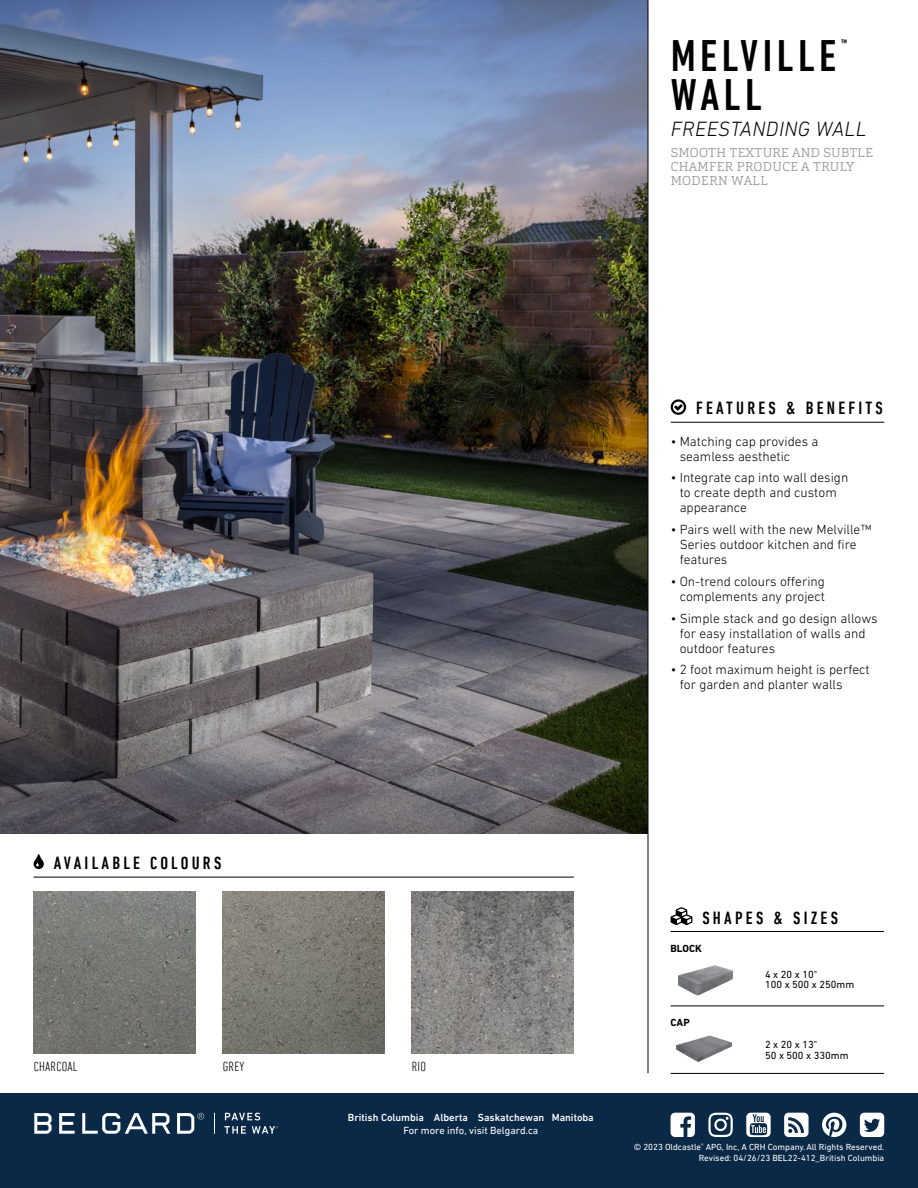
<style>
.page{position:relative;width:918px;height:1188px;background:#fff}
.page>*{position:absolute;margin:0;border:0;box-sizing:border-box;transform-origin:0 0}
.t1{font:500 condensed 45px "DIN Next LT Pro";letter-spacing:.1em;color:#000}
.t2{font:italic 300 21px "DIN Next LT Pro";letter-spacing:.02em;color:#000}
.t3{font:500 condensed 18px "DIN Next LT Pro";letter-spacing:.18em;color:#000}
.t4{font:300 13.5px/15px "DIN Next LT Pro";color:#000}
.t5{font:300 condensed 13.5px "DIN Next LT Pro";letter-spacing:.02em;color:#000}
.t6{font:300 12.75px/14.2px "Cargan";letter-spacing:.02em;color:#959b9f}
.t7{font:500 10.5px "DIN Next LT Pro";color:#fff}
.t8{font:10.5px/10.5px "DIN Next LT Pro";color:#000}
.t9{font:10.5px "DIN Next LT Pro";color:#fff}
.t10{font:700 10.5px "DIN Next LT Pro";color:#000}
.t11{font:500 condensed 9.6px "DIN Next LT Pro";color:#000}
.t12{font:9px "DIN Next LT Pro";color:#fff}
</style>
<div class="page">
<div style="left:0;top:1094px;width:918px;height:94px;background:#0a2947"></div>
<img style="left:0;top:0;width:648px;height:834px">
<img style="left:34px;top:892px;width:162px;height:162px">
<img style="left:223px;top:892px;width:162px;height:162px">
<hr style="left:34px;top:877px;width:540px;height:1px;background:#000">
<svg style="left:34px;top:854px;width:10px;height:15px"></svg>
<hr style="left:671px;top:422px;width:213px;height:1px;background:#000">
<svg style="left:671px;top:399px;width:15px;height:16px"></svg>
<hr style="left:671px;top:1006px;width:94px;height:1px;background:#000">
<hr style="left:765px;top:1006px;width:119px;height:1px;background:#000">
<hr style="left:671px;top:1073px;width:94px;height:1px;background:#000">
<hr style="left:765px;top:1073px;width:119px;height:1px;background:#000">
<img style="left:676px;top:1035px;width:56px;height:27px">
<img style="left:678px;top:965px;width:55px;height:31px">
<hr style="left:671px;top:931px;width:213px;height:1px;background:#000">
<svg style="left:671px;top:907px;width:21px;height:18px"></svg>
<img style="left:412px;top:892px;width:162px;height:162px">
<hr style="left:648px;top:0;width:1px;height:1073px;background:#000">
<svg style="left:225px;top:1113px;width:35px;height:7px"></svg>
<svg style="left:224px;top:1126px;width:22px;height:8px"></svg>
<svg style="left:34px;top:1113px;width:18px;height:21px"></svg>
<svg style="left:59px;top:1113px;width:16px;height:21px"></svg>
<svg style="left:82px;top:1113px;width:88px;height:21px"></svg>
<svg style="left:177px;top:1113px;width:27px;height:21px"></svg>
<svg style="left:214px;top:1113px;width:1px;height:21px"></svg>
<svg style="left:252px;top:1126px;width:26px;height:8px"></svg>
<svg style="left:822px;top:1113px;width:24px;height:24px"></svg>
<svg style="left:708px;top:1113px;width:25px;height:24px"></svg>
<svg style="left:671px;top:1113px;width:24px;height:24px"></svg>
<svg style="left:860px;top:1113px;width:24px;height:24px"></svg>
<svg style="left:746px;top:1113px;width:25px;height:24px"></svg>
<svg style="left:784px;top:1113px;width:25px;height:24px"></svg>
<h1 class="t1" style="left:671px;top:31px;width:167px">MELVILLE</h1>
<p class="t11" style="left:841px;top:37px;width:8px">™</p>
<h1 class="t1" style="left:671px;top:70px;width:93px">WALL</h1>
<h2 class="t2" style="left:671px;top:116px;width:197px">FREESTANDING WALL</h2>
<p class="t6" style="left:671px;top:145px;width:204px">SMOOTH TEXTURE AND SUBTLE<br>CHAMFER PRODUCE A TRULY<br>MODERN WALL</p>
<h3 class="t3" style="left:696px;top:397px;width:188px">FEATURES &amp; BENEFITS</h3>
<p class="t4" style="left:680px;top:433px;width:140px;text-indent:-9px">• Matching cap provides a seamless aesthetic</p>
<p class="t4" style="left:680px;top:470px;width:170px;text-indent:-9px">• Integrate cap into wall design to create depth and custom appearance</p>
<p class="t4" style="left:680px;top:522px;width:193px;text-indent:-9px">• Pairs well with the new Melville™<br>Series outdoor kitchen and fire features</p>
<p class="t4" style="left:671px;top:574px;width:156px;text-align:right">• On-trend colours offering complements any project</p>
<p class="t4" style="left:680px;top:610px;width:200px;text-indent:-9px">• Simple stack and go design allows for easy installation of walls and outdoor features</p>
<p class="t4" style="left:680px;top:662px;width:192px;text-indent:-9px">• 2 foot maximum height is perfect for garden and planter walls</p>
<h3 class="t3" style="left:54px;top:853px;width:169px">AVAILABLE COLOURS</h3>
<p class="t5" style="left:34px;top:1058px;width:45px">CHARCOAL</p>
<p class="t5" style="left:223px;top:1058px;width:23px">GREY</p>
<p class="t5" style="left:412px;top:1058px;width:16px">RIO</p>
<p class="t7" style="left:348px;top:1111px;width:247px">British Columbia Alberta Saskatchewan Manitoba</p>
<p class="t9" style="left:403px;top:1124px;width:137px">For more info, visit Belgard.ca</p>
<h3 class="t3" style="left:702px;top:908px;width:137px">SHAPES &amp; SIZES</h3>
<p class="t10" style="left:671px;top:942px;width:33px">BLOCK</p>
<p class="t10" style="left:671px;top:1016px;width:21px">CAP</p>
<p class="t8" style="left:765px;top:969px;width:91px">4 x 20 x 10"<br>100 x 500 x 250mm</p>
<p class="t8" style="left:765px;top:1040px;width:85px">2 x 20 x 13"<br>50 x 500 x 330mm</p>
<p class="t12" style="left:634px;top:1142px;width:252px">© 2023 Oldcastle<sup>®</sup> APG, Inc, A CRH Company.All Rights Reserved.</p>
<p class="t12" style="left:699px;top:1153px;width:187px">Revised: 04/26/23 BEL22-412_British Columbia</p>
</div>
